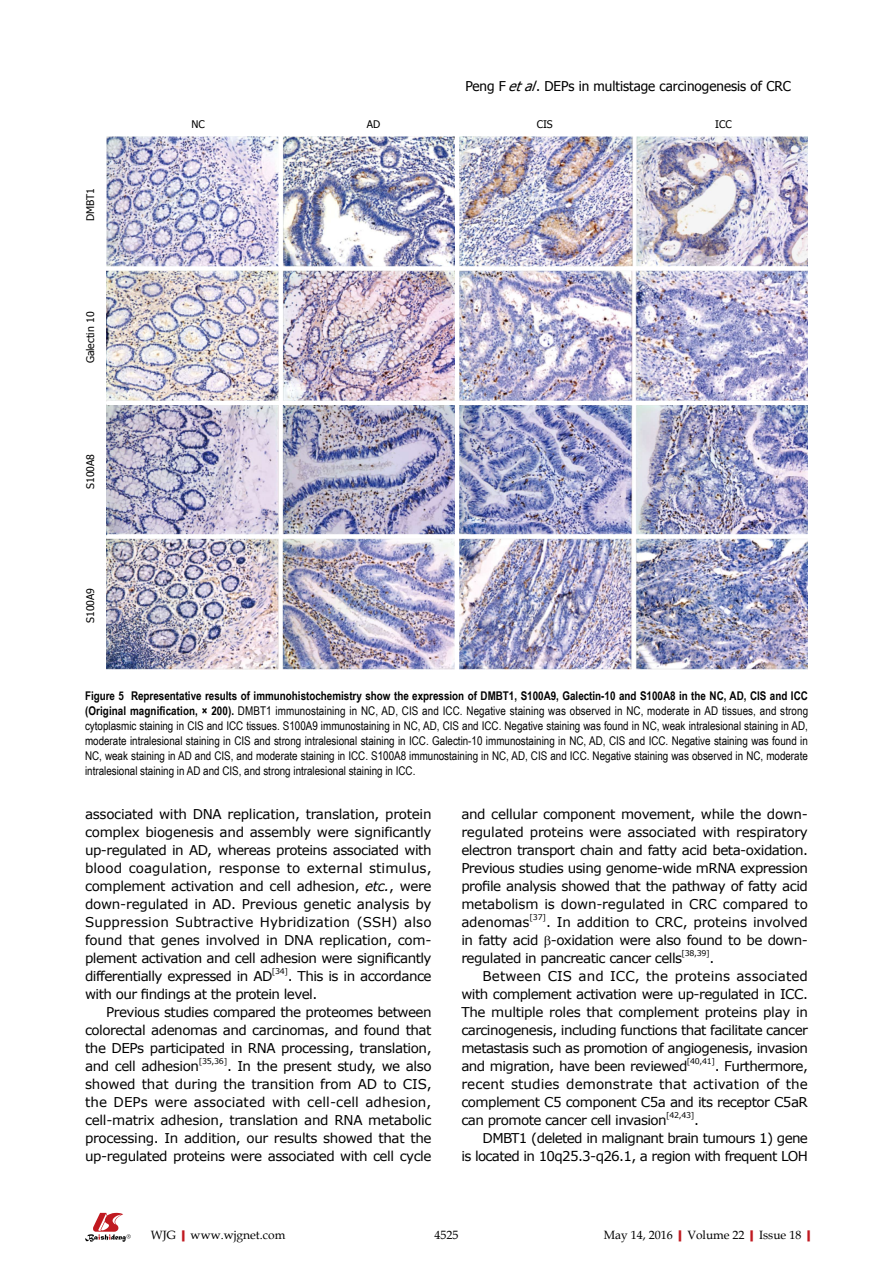
<style>
.page{position:relative;width:893px;height:1263px;background:#fff}
.page>*{position:absolute;margin:0;border:0;box-sizing:border-box;transform-origin:0 0}
.t1{font:13.5px/18px "Verdana";letter-spacing:-.035em;color:#000;text-align:justify}
.t2{font:13.5px "Tahoma";color:#000}
.t3{font:13.5px "Verdana";letter-spacing:.005em;color:#000}
.t4{font:12px/15px "Arial Narrow";color:#000;text-align:justify}
.t5{font:12px "Book Antiqua";color:#000}
.t6{font:10.5px "Tahoma";color:#000}
.t7{font:7.8px "Verdana";letter-spacing:-.04em;color:#000}
.s1{font-style:italic}
.s2{font-weight:700}
.s3{font-weight:700;color:#c01920}
</style>
<div class="page">
<svg style="left:85px;top:1213px;width:46px;height:29px"></svg>
<img style="left:106px;top:136px;width:702px;height:533px">
<hr style="left:279px;top:134px;width:4px;height:537px;background:#fff">
<hr style="left:107px;top:401px;width:705px;height:4px;background:#fff">
<div style="left:103px;top:266px;width:704px;height:5px;background:#fff"></div>
<hr style="left:107px;top:534px;width:705px;height:4px;background:#fff">
<hr style="left:455px;top:134px;width:4px;height:537px;background:#fff">
<p class="t2" style="left:465px;top:77px;width:327px">Peng F <span class="s1">etal</span>. DEPs in multistage carcinogenesis of CRC</p>
<p class="t6" style="left:83px;top:221px;width:34px;rotate:-90deg">DMBT1</p>
<p class="t6" style="left:83px;top:363px;width:53px;rotate:-90deg">Galectin 10</p>
<p class="t6" style="left:83px;top:489px;width:37px;rotate:-90deg">S100A8</p>
<p class="t6" style="left:83px;top:623px;width:37px;rotate:-90deg">S100A9</p>
<p class="t6" style="left:192px;top:117px;width:15px">NC</p>
<p class="t6" style="left:367px;top:117px;width:15px">AD</p>
<p class="t6" style="left:537px;top:117px;width:18px">CIS</p>
<p class="t6" style="left:715px;top:117px;width:18px">ICC</p>
<p class="t4" style="left:85px;top:688px;width:725px"><span class="s2">Figure 5 Representative results of immunohistochemistry show the expression of DMBT1, S100A9, Galectin-10 and S100A8 in the NC, AD, CIS and ICC (Original magnification, × 200).</span> DMBT1 immunostaining in NC, AD, CIS and ICC. Negative staining was observed in NC, moderate in AD tissues, and strong cytoplasmic staining in CIS and ICC tissues. S100A9 immunostaining in NC, AD, CIS and ICC. Negative staining was found in NC, weak intralesional staining in AD, moderate intralesional staining in CIS and strong intralesional staining in ICC. Galectin-10 immunostaining in NC, AD, CIS and ICC. Negative staining was found in NC, weak staining in AD and CIS, and moderate staining in ICC. S100A8 immunostaining in NC, AD, CIS and ICC. Negative staining was observed in NC, moderate intralesional staining in AD and CIS, and strong intralesional staining in ICC.</p>
<p class="t1" style="left:85px;top:804px;width:348px;text-align:left">associated with DNA replication, translation, protein complex biogenesis and assembly were significantly up-regulated in AD, whereas proteins associated with blood coagulation, response to external stimulus, complement activation and cell adhesion, <span class="s1">etc.</span>, were down-regulated in AD. Previous genetic analysis by Suppression Subtractive Hybridization (SSH) also found that genes involved in DNA replication, com&shy;plement activation and cell adhesion were significantly differentially expressed in AD</p>
<p class="t7" style="left:272px;top:966px;width:18px">[34]</p>
<p class="t1" style="left:288px;top:966px;width:145px">. This is in accordance</p>
<p class="t1" style="left:85px;top:984px;width:234px">with our findings at the protein level.</p>
<p class="t1" style="left:106px;top:1002px;width:327px">Previous studies compared the proteomes between</p>
<p class="t1" style="left:85px;top:1020px;width:348px">colorectal adenomas and carcinomas, and found that</p>
<p class="t1" style="left:85px;top:1038px;width:348px">the DEPs participated in RNA processing, translation,</p>
<p class="t1" style="left:85px;top:1056px;width:116px">and cell adhesion</p>
<p class="t7" style="left:199px;top:1056px;width:30px">[35,36]</p>
<p class="t1" style="left:85px;top:1056px;width:348px;text-indent:142px">. In the present study, we also showed that during the transition from AD to CIS, the DEPs were associated with cell-cell adhesion, cell-matrix adhesion, translation and RNA metabolic processing. In addition, our results showed that the up-regulated proteins were associated with cell cycle</p>
<p class="t1" style="left:461px;top:804px;width:348px">and cellular component movement, while the down&shy;regulated proteins were associated with respiratory electron transport chain and fatty acid beta-oxidation.<br>Previous studies using genome-wide mRNA expression profile analysis showed that the pathway of fatty acid metabolism is down-regulated in CRC compared to adenomas</p>
<p class="t7" style="left:529px;top:912px;width:18px">[37]</p>
<p class="t1" style="left:461px;top:912px;width:348px;text-indent:85px">. In addition to CRC, proteins involved in fatty acid -oxidation were also found to be down&shy;regulated in pancreatic cancer cells</p>
<p class="t7" style="left:682px;top:948px;width:30px">[38,39]</p>
<p class="t1" style="left:709px;top:948px;width:6px">.</p>
<p class="t3" style="left:483px;top:967px;width:327px">Between CIS and ICC, the proteins associated</p>
<p class="t1" style="left:461px;top:984px;width:348px">with complement activation were up-regulated in ICC.</p>
<p class="t1" style="left:461px;top:1002px;width:348px">The multiple roles that complement proteins play in</p>
<p class="t1" style="left:461px;top:1020px;width:348px">carcinogenesis, including functions that facilitate cancer</p>
<p class="t1" style="left:461px;top:1038px;width:348px">metastasis such as promotion of angiogenesis, invasion</p>
<p class="t1" style="left:461px;top:1056px;width:228px">and migration, have been reviewed</p>
<p class="t7" style="left:687px;top:1056px;width:30px">[40,41]</p>
<p class="t1" style="left:461px;top:1056px;width:348px;text-indent:253px">. Furthermore, recent studies demonstrate that activation of the complement C5 component C5a and its receptor C5aR can promote cancer cell invasion</p>
<p class="t7" style="left:666px;top:1110px;width:30px">[42,43]</p>
<p class="t1" style="left:694px;top:1110px;width:6px">.</p>
<p class="t1" style="left:483px;top:1128px;width:327px">DMBT1 (deleted in malignant brain tumours 1) gene</p>
<p class="t1" style="left:461px;top:1146px;width:348px">is located in 10q25.3-q26.1, a region with frequent LOH</p>
<p class="t5" style="left:151px;top:1226px;width:136px">WJG<span class="s3">|</span>www.wjgnet.com</p>
<p class="t5" style="left:434px;top:1226px;width:25px">4525</p>
<p class="t5" style="left:604px;top:1226px;width:214px">May 14, 2016<span class="s3">|</span>Volume 22<span class="s3">|</span>Issue 18<span class="s3">|</span></p>
</div>
